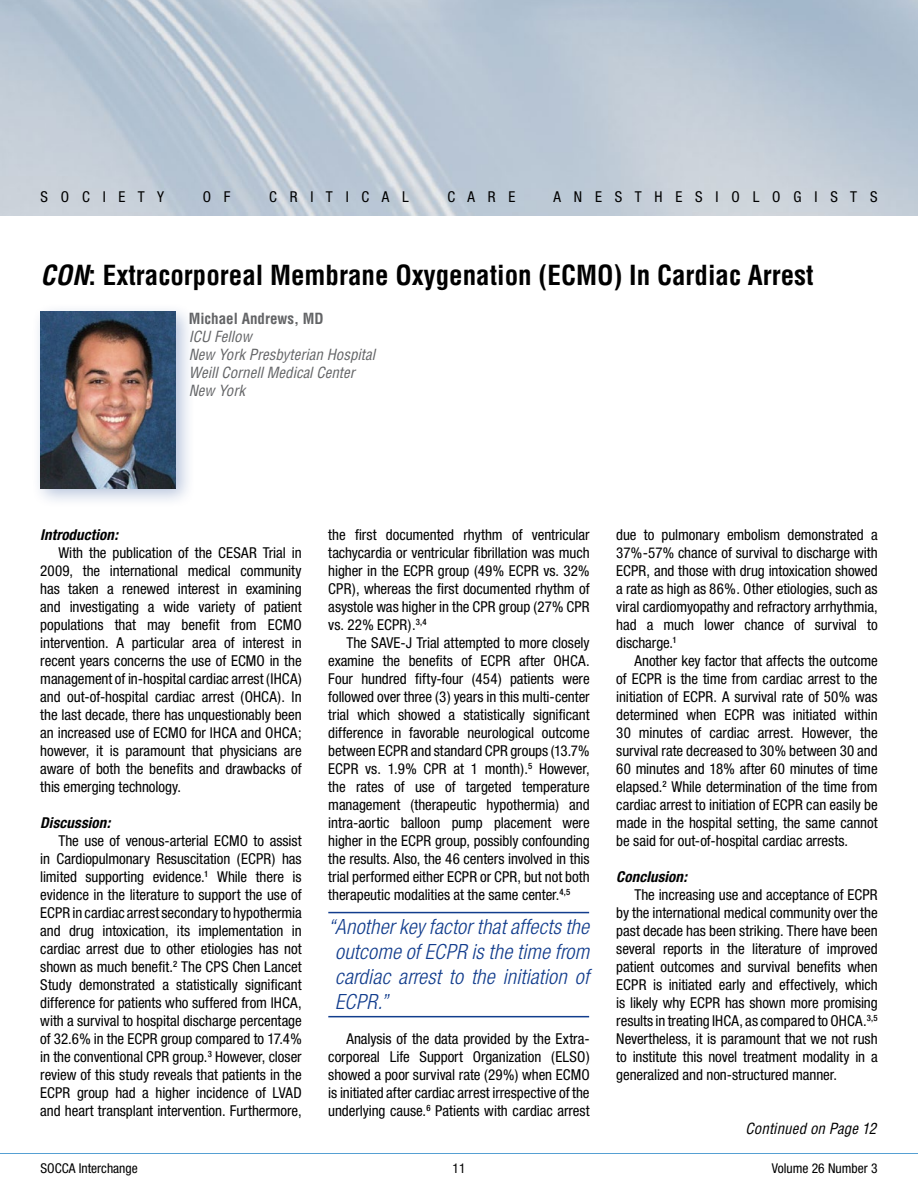
<style>
.page{position:relative;width:918px;height:1188px;background:#fff}
.page>*{position:absolute;margin:0;border:0;box-sizing:border-box;transform-origin:0 0}
.t1{font:700 condensed 27px "Helvetica";color:#000}
.t2{font:italic 300 condensed 21px/25.2px "Helvetica Neue";letter-spacing:.01em;color:#123d8d;text-align:justify}
.t3{font:condensed 15px/18px "Helvetica Neue";letter-spacing:-.005em;color:#000;text-align:justify}
.t4{font:italic condensed 15px/18px "Helvetica";color:#636466}
.t5{font:italic 700 condensed 15px "Helvetica Neue";letter-spacing:.01em;color:#000}
.t6{font:700 condensed 15px "Helvetica";color:#636466}
.t7{font:italic condensed 15px "Helvetica";letter-spacing:.01em;color:#000}
.t8{font:condensed 13.5px "Helvetica Neue";color:#000}
.s1{font-style:italic}
</style>
<div class="page">
<img style="left:0;top:0;width:918px;height:216px">
<hr style="left:0;top:1153px;width:918px;height:1px;background:#56a0d3">
<hr style="left:328px;top:912px;width:261px;height:1px;background:#123d8d">
<hr style="left:328px;top:1016px;width:261px;height:1px;background:#123d8d">
<div style="left:31px;top:302px;width:164px;height:207px;background:#123d8d;opacity:.3"></div>
<img style="left:40px;top:312px;width:135px;height:176px">
<p class="t3" style="left:40px;top:187px;width:125px">S O C I E T Y</p>
<p class="t3" style="left:203px;top:187px;width:29px">O F</p>
<p class="t3" style="left:269px;top:187px;width:141px">C R I T I C A L</p>
<p class="t3" style="left:447px;top:187px;width:70px">C A R E</p>
<p class="t3" style="left:554px;top:187px;width:326px">A N E S T H E S I O L O G I S T S</p>
<h1 class="t1" style="left:41px;top:258px;width:775px"><span class="s1">CON</span>: Extracorporeal Membrane Oxygenation (ECMO) In Cardiac Arrest</h1>
<p class="t6" style="left:189px;top:309px;width:137px">Michael Andrews, MD</p>
<p class="t4" style="left:189px;top:327px;width:188px">ICU Fellow<br>New York Presbyterian Hospital<br>Weill Cornell Medical Center<br>New York</p>
<p class="t5" style="left:40px;top:526px;width:79px">Introduction:</p>
<p class="t3" style="left:40px;top:544px;width:263px;text-indent:18px">With the publication of the CESAR Trial in 2009, the international medical community has taken a renewed interest in examining and investigating a wide variety of patient populations that may benefit from ECMO intervention. A particular area of interest in recent years concerns the use of ECMO in the management of in-hospital cardiac arrest (IHCA) and out-of-hospital cardiac arrest (OHCA). In the last decade, there has unquestionably been an increased use of ECMO for IHCA and OHCA; however, it is paramount that physicians are aware of both the benefits and drawbacks of this emerging technology.</p>
<p class="t5" style="left:40px;top:814px;width:72px">Discussion:</p>
<p class="t3" style="left:40px;top:832px;width:263px;text-indent:18px">The use of venous-arterial ECMO to assist in Cardiopulmonary Resuscitation (ECPR) has limited supporting evidence.<sup>1</sup> While there is evidence in the literature to support the use of ECPR in cardiac arrest secondary to hypothermia and drug intoxication, its implementation in cardiac arrest due to other etiologies has not shown as much benefit.<sup>2</sup> The CPS Chen Lancet Study demonstrated a statistically significant difference for patients who suffered from IHCA, with a survival to hospital discharge percentage of 32.6% in the ECPR group compared to 17.4% in the conventional CPR group.<sup>3</sup> However, closer review of this study reveals that patients in the ECPR group had a higher incidence of LVAD and heart transplant intervention. Furthermore,</p>
<p class="t3" style="left:328px;top:526px;width:263px">the first documented rhythm of ventricular tachycardia or ventricular fibrillation was much higher in the ECPR group (49% ECPR vs. 32% CPR), whereas the first documented rhythm of asystole was higher in the CPR group (27% CPR vs. 22% ECPR).<sup>3,4</sup></p>
<p class="t3" style="left:328px;top:634px;width:263px;text-indent:18px">The SAVE-J Trial attempted to more closely examine the benefits of ECPR after OHCA.<br>Four hundred fifty-four (454) patients were followed over three (3) years in this multi-center trial which showed a statistically significant difference in favorable neurological outcome between ECPR and standard CPR groups (13.7% ECPR vs. 1.9% CPR at 1 month).<sup>5</sup> However, the rates of use of targeted temperature management (therapeutic hypothermia) and intra-aortic balloon pump placement were higher in the ECPR group, possibly confounding the results. Also, the 46 centers involved in this trial performed either ECPR or CPR, but not both therapeutic modalities at the same center.<sup>4,5</sup></p>
<h2 class="t2" style="left:335px;top:913px;width:256px;text-indent:-7px">“Another key factor that affects the outcome of ECPR is the time from cardiac arrest to the initiation of ECPR.”</h2>
<p class="t3" style="left:328px;top:1030px;width:263px;text-indent:18px">Analysis of the data provided by the Extra&shy;corporeal Life Support Organization (ELSO) showed a poor survival rate (29%) when ECMO is initiated after cardiac arrest irrespective of the underlying cause.<sup>6</sup> Patients with cardiac arrest</p>
<p class="t3" style="left:616px;top:526px;width:263px">due to pulmonary embolism demonstrated a 37%-57% chance of survival to discharge with ECPR, and those with drug intoxication showed a rate as high as 86%. Other etiologies, such as viral cardiomyopathy and refractory arrhythmia, had a much lower chance of survival to discharge.<sup>1</sup></p>
<p class="t3" style="left:616px;top:652px;width:263px;text-indent:18px">Another key factor that affects the outcome of ECPR is the time from cardiac arrest to the initiation of ECPR. A survival rate of 50% was determined when ECPR was initiated within 30 minutes of cardiac arrest. However, the survival rate decreased to 30% between 30 and 60 minutes and 18% after 60 minutes of time elapsed.<sup>2</sup> While determination of the time from cardiac arrest to initiation of ECPR can easily be made in the hospital setting, the same cannot be said for out-of-hospital cardiac arrests.</p>
<p class="t5" style="left:616px;top:868px;width:72px">Conclusion:</p>
<p class="t3" style="left:616px;top:886px;width:263px;text-indent:18px">The increasing use and acceptance of ECPR by the international medical community over the past decade has been striking. There have been several reports in the literature of improved patient outcomes and survival benefits when ECPR is initiated early and effectively, which is likely why ECPR has shown more promising results in treating IHCA, as compared to OHCA.<sup>3,5<br></sup>Nevertheless, it is paramount that we not rush to institute this novel treatment modality in a generalized and non-structured manner.</p>
<p class="t7" style="left:745px;top:1119px;width:132px">Continued on Page 12</p>
<p class="t8" style="left:40px;top:1160px;width:99px">SOCCA Interchange</p>
<p class="t8" style="left:453px;top:1160px;width:14px">11</p>
<p class="t8" style="left:772px;top:1160px;width:107px">Volume 26 Number 3</p>
</div>
